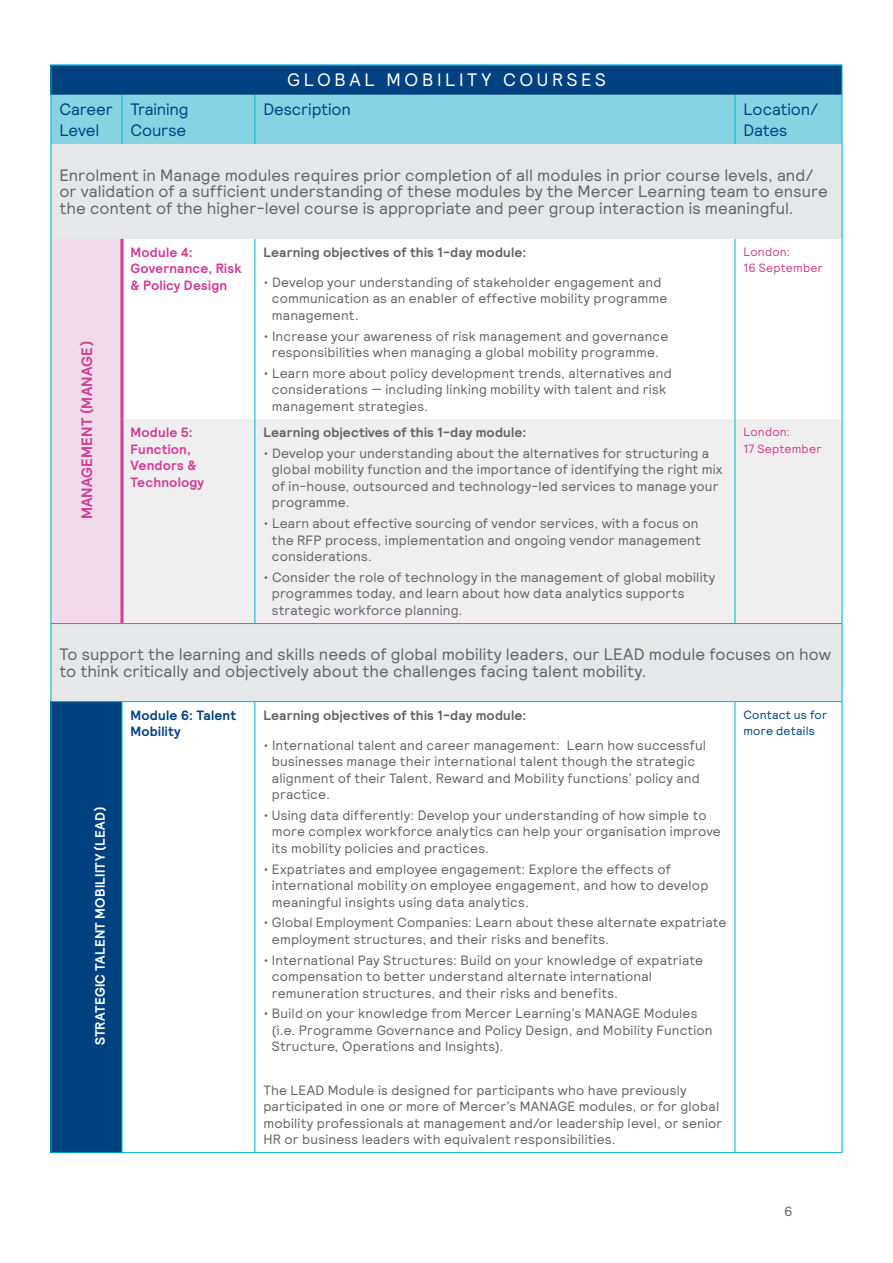
<style>
.page{position:relative;width:893px;height:1263px;background:#fff}
.page>*{position:absolute;margin:0;border:0;box-sizing:border-box;transform-origin:0 0}
.t1{font:18px "Relative";letter-spacing:.2em;color:#fff}
.t2{font:16.5px/16.5px "Relative";letter-spacing:.005em;color:#636466}
.t3{font:16.5px/21px "Relative";letter-spacing:-.01em;color:#004280}
.t4{font:700 15px "Relative";letter-spacing:.01em;color:#cf3d96}
.t5{font:13.5px/16.5px "Relative";letter-spacing:.015em;color:#636466}
.t6{font:700 13.5px "Relative";letter-spacing:.015em;color:#636466}
.t7{font:700 13.5px/16.5px "Relative";letter-spacing:.015em;color:#cf3d96}
.t8{font:700 13.5px "Relative";letter-spacing:.01em;color:#fff}
.t9{font:700 13.5px/16.5px "Relative";letter-spacing:.015em;color:#004280}
.t10{font:12px/16.5px "Relative";letter-spacing:.02em;color:#cf3d96}
.t11{font:12px/16.5px "Relative";letter-spacing:.02em;color:#004280}
</style>
<div class="page">
<div style="left:51px;top:144px;width:791px;height:95px;background:#e6e7e8"></div>
<div style="left:51px;top:239px;width:71px;height:384px;background:#f1daea"></div>
<div style="left:123px;top:419px;width:719px;height:204px;background:#efeff0"></div>
<div style="left:51px;top:623px;width:791px;height:79px;background:#e6e7e8"></div>
<div style="left:51px;top:702px;width:71px;height:450px;background:#004280"></div>
<hr style="left:51px;top:64px;width:71px;height:2px;background:#00b0d3">
<hr style="left:122px;top:64px;width:133px;height:2px;background:#00b0d3">
<hr style="left:255px;top:64px;width:480px;height:2px;background:#00b0d3">
<hr style="left:735px;top:64px;width:107px;height:2px;background:#00b0d3">
<svg style="left:51px;top:66px;width:792px;height:78px;background:#549dbf"></svg>
<hr style="left:51px;top:144px;width:1px;height:95px;background:#00b0d3">
<hr style="left:842px;top:144px;width:1px;height:95px;background:#00b0d3">
<hr style="left:735px;top:95px;width:1px;height:49px;background:#00b0d3">
<hr style="left:842px;top:95px;width:1px;height:49px;background:#00b0d3">
<hr style="left:51px;top:702px;width:1px;height:450px;background:#00b0d3">
<hr style="left:122px;top:702px;width:1px;height:450px;background:#00b0d3">
<hr style="left:255px;top:702px;width:1px;height:450px;background:#00b0d3">
<hr style="left:735px;top:702px;width:1px;height:450px;background:#00b0d3">
<hr style="left:842px;top:702px;width:1px;height:450px;background:#00b0d3">
<hr style="left:51px;top:1152px;width:71px;height:1px;background:#00b0d3">
<hr style="left:122px;top:1152px;width:133px;height:1px;background:#00b0d3">
<hr style="left:255px;top:1152px;width:480px;height:1px;background:#00b0d3">
<hr style="left:735px;top:1152px;width:107px;height:1px;background:#00b0d3">
<hr style="left:51px;top:239px;width:1px;height:180px;background:#00b0d3">
<hr style="left:51px;top:419px;width:1px;height:204px;background:#00b0d3">
<hr style="left:120px;top:239px;width:3px;height:180px;background:#cf3d96">
<hr style="left:120px;top:419px;width:3px;height:204px;background:#cf3d96">
<hr style="left:255px;top:419px;width:1px;height:204px;background:#00b0d3">
<hr style="left:735px;top:419px;width:1px;height:204px;background:#00b0d3">
<hr style="left:842px;top:419px;width:1px;height:204px;background:#00b0d3">
<hr style="left:51px;top:95px;width:1px;height:49px;background:#00b0d3">
<hr style="left:122px;top:95px;width:1px;height:49px;background:#00b0d3">
<hr style="left:255px;top:95px;width:1px;height:49px;background:#00b0d3">
<hr style="left:735px;top:239px;width:1px;height:180px;background:#00b0d3">
<hr style="left:842px;top:239px;width:1px;height:180px;background:#00b0d3">
<hr style="left:255px;top:239px;width:1px;height:180px;background:#00b0d3">
<hr style="left:51px;top:623px;width:71px;height:1px;background:#00b0d3">
<hr style="left:51px;top:624px;width:1px;height:77px;background:#00b0d3">
<hr style="left:122px;top:623px;width:133px;height:1px;background:#00b0d3">
<hr style="left:255px;top:623px;width:480px;height:1px;background:#00b0d3">
<hr style="left:735px;top:623px;width:107px;height:1px;background:#00b0d3">
<hr style="left:842px;top:624px;width:1px;height:77px;background:#00b0d3">
<hr style="left:51px;top:701px;width:71px;height:1px;background:#00b0d3">
<hr style="left:122px;top:701px;width:133px;height:1px;background:#00b0d3">
<hr style="left:255px;top:701px;width:480px;height:1px;background:#00b0d3">
<hr style="left:735px;top:701px;width:107px;height:1px;background:#00b0d3">
<h1 class="t1" style="left:287px;top:68px;width:320px">GLOBAL MOBILITY COURSES</h1>
<p class="t3" style="left:59px;top:98px;width:55px">Career<br>Level</p>
<p class="t3" style="left:130px;top:98px;width:59px">Training<br>Course</p>
<p class="t3" style="left:263px;top:98px;width:89px">Description</p>
<p class="t3" style="left:743px;top:98px;width:76px">Location/<br>Dates</p>
<p class="t2" style="left:59px;top:166px;width:770px">Enrolment in Manage modules requires prior completion of all modules in prior course levels, and/ or validation of a sufficient understanding of these modules by the Mercer Learning team to ensure the content of the higher-level course is appropriate and peer group interaction is meaningful.</p>
<p class="t4" style="left:77px;top:519px;width:179px;rotate:-90deg">MANAGEMENT (MANAGE)</p>
<p class="t7" style="left:130px;top:244px;width:113px">Module 4:<br>Governance, Risk &amp; Policy Design</p>
<p class="t6" style="left:263px;top:243px;width:264px">Learning objectives of this 1-day module:</p>
<p class="t5" style="left:272px;top:273px;width:397px;text-indent:-9px">• Develop your understanding of stakeholder engagement and communication as an enabler of effective mobility programme management.</p>
<p class="t5" style="left:263px;top:327px;width:406px;text-align:center">• Increase your awareness of risk management and governance responsibilities when managing a global mobility programme.</p>
<p class="t5" style="left:272px;top:364px;width:401px;text-indent:-9px">• Learn more about policy development trends, alternatives and considerations — including linking mobility with talent and risk management strategies.</p>
<p class="t7" style="left:130px;top:424px;width:75px">Module 5:<br>Function,<br>Vendors &amp;<br>Technology</p>
<p class="t6" style="left:263px;top:424px;width:264px">Learning objectives of this 1-day module:</p>
<p class="t5" style="left:272px;top:444px;width:452px;text-indent:-9px">• Develop your understanding about the alternatives for structuring a global mobility function and the importance of identifying the right mix of in-house, outsourced and technology-led services to manage your programme.</p>
<p class="t5" style="left:272px;top:515px;width:430px;text-indent:-9px">• Learn about effective sourcing of vendor services, with a focus on the RFP process, implementation and ongoing vendor management considerations.</p>
<p class="t5" style="left:272px;top:568px;width:445px;text-indent:-9px">• Consider the role of technology in the management of global mobility programmes today, and learn about how data analytics supports strategic workforce planning.</p>
<p class="t10" style="left:743px;top:243px;width:81px">London:<br>16 September</p>
<p class="t10" style="left:743px;top:423px;width:80px">London:<br>17 September</p>
<p class="t2" style="left:59px;top:645px;width:773px">To support the learning and skills needs of global mobility leaders, our LEAD module focuses on how to think critically and objectively about the challenges facing talent mobility.</p>
<p class="t8" style="left:91px;top:1045px;width:240px;rotate:-90deg">STRATEGIC TALENT MOBILIITY (LEAD)</p>
<p class="t9" style="left:130px;top:706px;width:107px">Module 6: Talent<br>Mobility</p>
<p class="t6" style="left:263px;top:706px;width:264px">Learning objectives of this 1-day module:</p>
<p class="t5" style="left:272px;top:736px;width:436px;text-indent:-9px">• International talent and career management: Learn how successful businesses manage their international talent though the strategic alignment of their Talent, Reward and Mobility functions’ policy and practice.</p>
<p class="t5" style="left:272px;top:806px;width:451px;text-indent:-9px">• Using data differently: Develop your understanding of how simple to more complex workforce analytics can help your organisation improve its mobility policies and practices.</p>
<p class="t5" style="left:272px;top:860px;width:438px;text-indent:-9px">• Expatriates and employee engagement: Explore the effects of international mobility on employee engagement, and how to develop meaningful insights using data analytics.</p>
<p class="t5" style="left:272px;top:914px;width:456px;text-indent:-9px">• Global Employment Companies: Learn about these alternate expatriate employment structures, and their risks and benefits.</p>
<p class="t5" style="left:272px;top:951px;width:433px;text-indent:-9px">• International Pay Structures: Build on your knowledge of expatriate compensation to better understand alternate international remuneration structures, and their risks and benefits.</p>
<p class="t5" style="left:272px;top:1005px;width:442px;text-indent:-9px">• Build on your knowledge from Mercer Learning’s MANAGE Modules (i.e. Programme Governance and Policy Design, and Mobility Function<br>Structure, Operations and Insights).</p>
<p class="t5" style="left:263px;top:1081px;width:461px">The LEAD Module is designed for participants who have previously participated in one or more of Mercer’s MANAGE modules, or for global mobility professionals at management and/or leadership level, or senior HR or business leaders with equivalent responsibilities.</p>
<p class="t11" style="left:743px;top:706px;width:85px">Contact us for more details</p>
<p class="t5" style="left:784px;top:1202px;width:10px">6</p>
</div>
